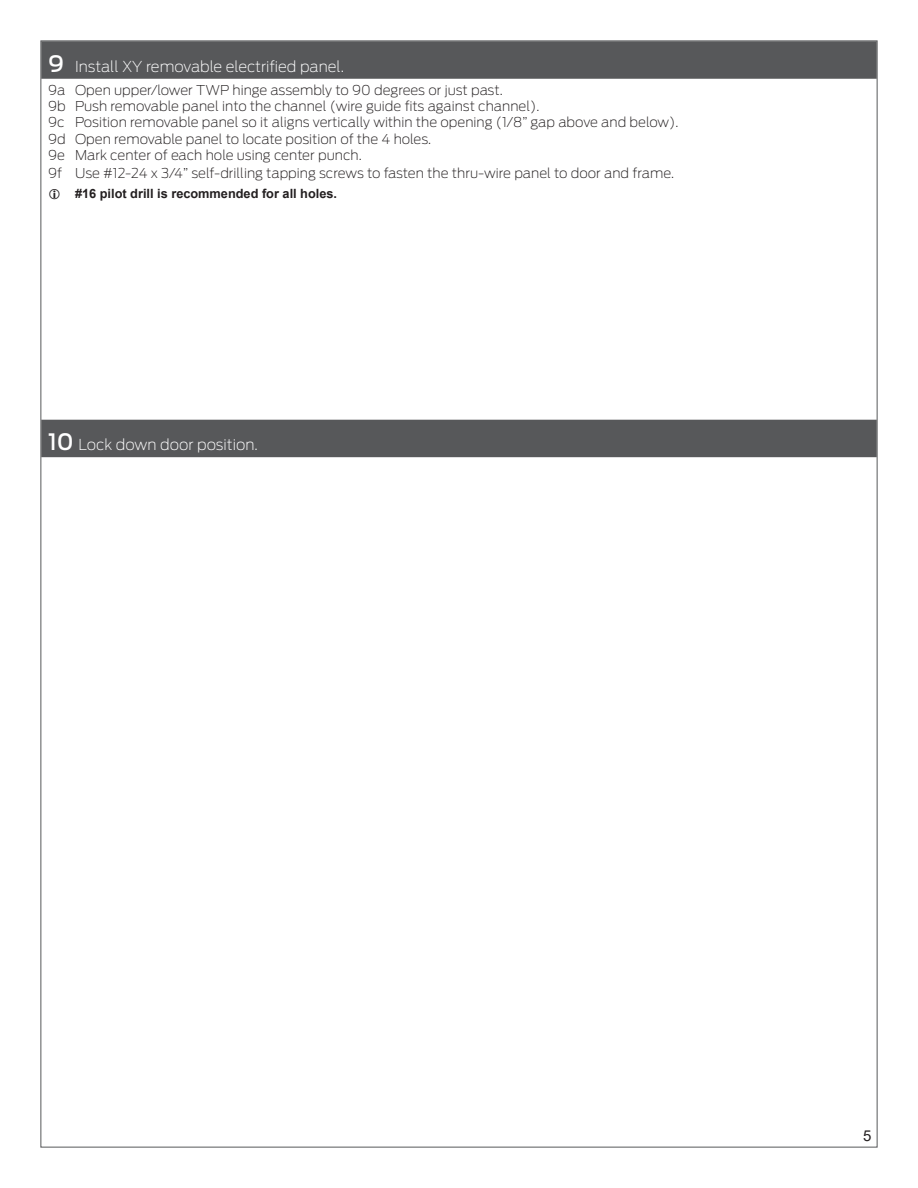
<style>
.page{position:relative;width:918px;height:1188px;background:#fff}
.page>*{position:absolute;margin:0;border:0;box-sizing:border-box;transform-origin:0 0}
.t1{font:200 15px "Antenna";color:#fff}
.Table_Body{font:15px "Arial";color:#231f20}
.t2{font:200 13.5px "Antenna";color:#231f20}
.t3{font:700 12.75px "Arial";color:#231f20}
.s1{font-weight:500;font-size:22.5px}
.s2{font-size:15px;color:#fff}
</style>
<div class="page">
<div style="left:41px;top:41px;width:836px;height:38px;background:#57585a"></div>
<div style="left:41px;top:420px;width:836px;height:37px;background:#57585a"></div>
<p class="t1" style="left:48px;top:57px;width:298px"><span class="s1">9</span> Install XY removable electrified panel.</p>
<p class="t2" style="left:48px;top:81px;width:456px">9a Open upper/lower TWP hinge assembly to 90 degrees or just past.</p>
<p class="t2" style="left:48px;top:98px;width:493px">9b Push removable panel into the channel (wire guide fits against channel).</p>
<p class="t2" style="left:48px;top:114px;width:632px">9c Position removable panel so it aligns vertically within the opening (1/8” gap above and below).</p>
<p class="t2" style="left:48px;top:130px;width:385px">9d Open removable panel to locate position of the 4 holes.</p>
<p class="t2" style="left:48px;top:146px;width:315px">9e Mark center of each hole using center punch.</p>
<p class="t2" style="left:48px;top:164px;width:641px">9f Use #12-24 x 3/4” self-drilling tapping screws to fasten the thru-wire panel to door and frame. <span class="s2">C</span></p>
<p class="t3" style="left:75px;top:185px;width:264px">#16 pilot drill is recommended for all holes.</p>
<p class="t1" style="left:48px;top:435px;width:211px"><span class="s1">10</span> Lock down door position.</p>
<p class="Table_Body" style="left:863px;top:1125px;width:10px">5</p>
</div>
